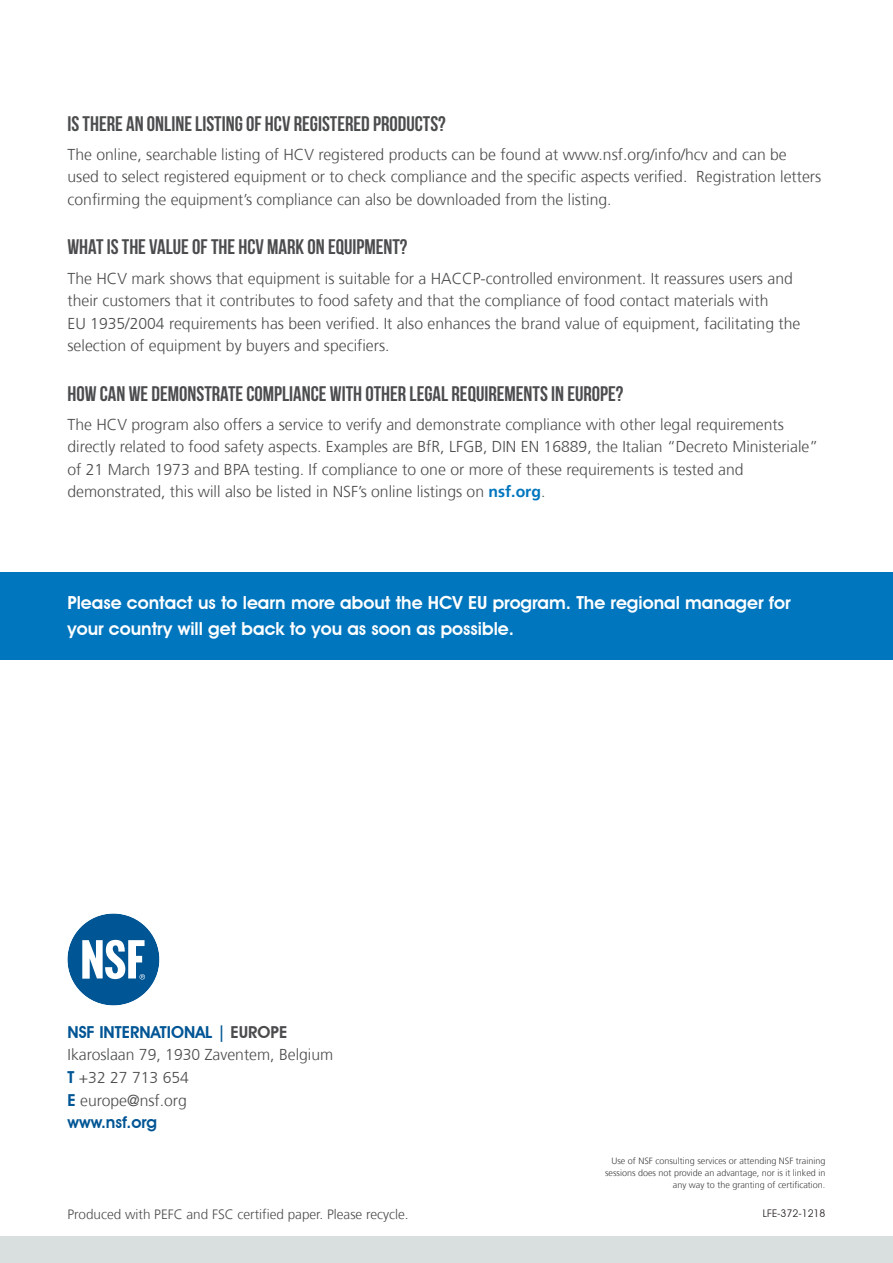
<style>
.page{position:relative;width:893px;height:1263px;background:#fff}
.page>*{position:absolute;margin:0;border:0;box-sizing:border-box;transform-origin:0 0}
.BODY_COPY{font:700 21px "Bebas Neue";color:#4b4c4d}
.BODY_COPY-2{font:600 18px/25.5px "Avant Garde IT Cby BT";color:#fff}
.CONTACT_INFO-NSF_INT{font:600 16.5px "Avant Garde IT Cby BT";color:#005595}
.BODY_COPY-3{font:600 16.5px "Avant Garde IT Cby BT";color:#005595}
.BODY_COPY-4{font:300 15.75px/22.5px "Frutiger";color:#4b4c4d}
.CONTACT_INFO-NSF_INT-2{font:300 15.75px "Frutiger";color:#4b4c4d}
.CONTACT_INFO-NSF_ADD{font:300 15.75px "Frutiger";color:#4b4c4d}
.t1{font:300 13.5px "Frutiger";color:#4b4c4d}
.INVENTORY{font:10.5px "Avant Garde IT Cby BT";color:#231f20}
.t2{font:300 9px/12px "Frutiger";color:#3e3e3f;text-align:right}
.s1{font-weight:700;color:#0076be}
.s2{color:#4b4c4d}
.s3{font-family:"Avant Garde IT Cby BT";font-weight:600;font-size:16.5px;color:#005595}
</style>
<div class="page">
<div style="left:0;top:1236px;width:893px;height:27px;background:#d9dfdf"></div>
<svg style="left:67px;top:913px;width:93px;height:93px"></svg>
<div style="left:0;top:572px;width:893px;height:87px;background:#0076be"></div>
<p class="BODY_COPY" style="left:68px;top:112px;width:380px">IS THERE AN ONLINE LISTING OF HCV REGISTERED PRODUCTS?</p>
<p class="BODY_COPY-4" style="left:68px;top:143px;width:755px">The online, searchable listing of HCV registered products can be found at www.nsf.org/info/hcv and can be used to select registered equipment or to check compliance and the specific aspects verified. Registration letters confirming the equipment’s compliance can also be downloaded from the listing.</p>
<p class="BODY_COPY" style="left:68px;top:235px;width:341px">WHAT IS THE VALUE OF THE HCV MARK ON EQUIPMENT?</p>
<p class="BODY_COPY-4" style="left:68px;top:267px;width:734px">The HCV mark shows that equipment is suitable for a HACCP-controlled environment. It reassures users and their customers that it contributes to food safety and that the compliance of food contact materials with<br>EU 1935/2004 requirements has been verified. It also enhances the brand value of equipment, facilitating the selection of equipment by buyers and specifiers.</p>
<p class="BODY_COPY" style="left:68px;top:382px;width:557px">HOW CAN WE DEMONSTRATE COMPLIANCE WITH OTHER LEGAL REQUIREMENTS IN EUROPE?</p>
<p class="BODY_COPY-4" style="left:68px;top:413px;width:752px">The HCV program also offers a service to verify and demonstrate compliance with other legal requirements directly related to food safety aspects. Examples are BfR, LFGB, DIN EN 16889, the Italian “Decreto Ministeriale” of 21 March 1973 and BPA testing. If compliance to one or more of these requirements is tested and demonstrated, this will also be listed in NSF’s online listings on <span class="s1">nsf.org</span>.</p>
<p class="BODY_COPY-2" style="left:68px;top:590px;width:724px">Please contact us to learn more about the HCV EU program. The regional manager for your country will get back to you as soon as possible.</p>
<p class="CONTACT_INFO-NSF_INT" style="left:68px;top:1022px;width:221px">NSF INTERNATIONAL | <span class="s2">EUROPE</span></p>
<p class="CONTACT_INFO-NSF_INT-2" style="left:68px;top:1046px;width:267px">Ikaroslaan 79, 1930 Zaventem, Belgium</p>
<p class="CONTACT_INFO-NSF_ADD" style="left:68px;top:1069px;width:123px"><span class="s3">T</span> +32 27 713 654</p>
<p class="BODY_COPY-4" style="left:68px;top:1089px;width:121px"><span class="s3">E</span> europe@nsf.org</p>
<p class="BODY_COPY-3" style="left:68px;top:1113px;width:91px">www.nsf.org</p>
<p class="t1" style="left:68px;top:1207px;width:343px">Produced with PEFC and FSC certified paper. Please recycle.</p>
<p class="t2" style="left:605px;top:1155px;width:222px">Use of NSF consulting services or attending NSF training sessions does not provide an advantage, nor is it linked in any way to the granting of certification.</p>
<p class="INVENTORY" style="left:763px;top:1207px;width:64px">LFE-372-1218</p>
</div>
